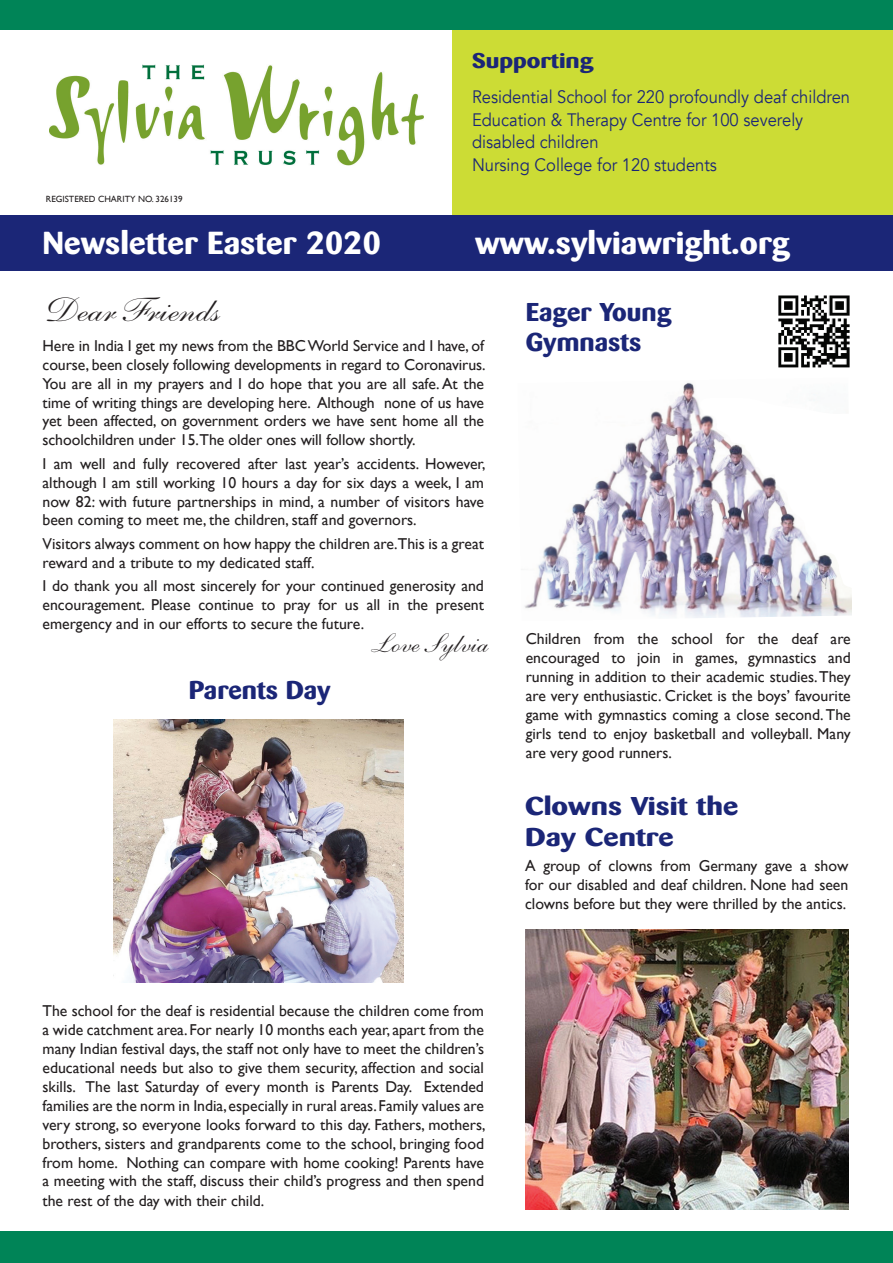
<style>
.page{position:relative;width:893px;height:1263px;background:#fff}
.page>*{position:absolute;margin:0;border:0;box-sizing:border-box;transform-origin:0 0}
.t1{font:33.9px "Shelley Andante Script";letter-spacing:-.005em;color:#231f20;scale:1.15 1}
.t2{font:700 31.5px "Barmeno";color:#fff;scale:1.1 1}
.t3{font:27px "Shelley Andante Script";color:#231f20;scale:1.05 1}
.t4{font:700 25.5px/30.6px "Barmeno";color:#1b2677;scale:1.1 1}
.t5{font:700 25.5px/30.6px "Barmeno";color:#1b2677;scale:1.25 1}
.t6{font:700 21px "Barmeno";color:#1b2677;scale:1.25 1}
.t7{font:18px/22.5px "Avenir";color:#1b2677;scale:.92 1}
.t8{font:15.75px/18.9px "Gill Sans";color:#231f20;text-align:justify}
.t9{font:9px "Gill Sans";color:#231f20}
</style>
<div class="page">
<div style="left:453px;top:14px;width:440px;height:214px;background:#ccdc35"></div>
<div style="left:0;top:216px;width:893px;height:55px;background:#1b2677"></div>
<div style="left:0;top:1231px;width:893px;height:32px;background:#008457"></div>
<div style="left:0;top:0;width:893px;height:30px;background:#008457"></div>
<img style="left:778px;top:295px;width:72px;height:73px">
<img style="left:49px;top:64px;width:375px;height:102px">
<img style="left:526px;top:930px;width:323px;height:279px">
<img style="left:113px;top:720px;width:291px;height:263px">
<img style="left:524px;top:382px;width:328px;height:236px">
<svg style="left:700px;top:397px;width:152px;height:193px"></svg>
<p class="t9" style="left:46px;top:194px;width:138px">REGISTERED CHARITY NO. 326139</p>
<h3 class="t6" style="left:472px;top:48px;width:99px">Supporting</h3>
<p class="t7" style="left:472px;top:86px;width:413px">Residential School for 220 profoundly deaf children Education &amp; Therapy Centre for 100 severely disabled children<br>Nursing College for 120 students</p>
<h2 class="t2" style="left:43px;top:224px;width:309px">Newsletter Easter 2020</h2>
<h2 class="t2" style="left:475px;top:224px;width:288px">www.sylviawright.org</h2>
<h1 class="t1" style="left:41px;top:291px;width:151px">Dear Friends</h1>
<p class="t8" style="left:43px;top:336px;width:445px">Here in India I get my news from the BBC World Service and I have, of course, been closely following developments in regard to Coronavirus.<br>You are all in my prayers and I do hope that you are all safe. At the time of writing things are developing here. Although none of us have yet been affected, on government orders we have sent home all the schoolchildren under 15.The older ones will follow shortly.</p>
<p class="t8" style="left:43px;top:454px;width:445px">I am well and fully recovered after last year’s accidents. However, although I am still working 10 hours a day for six days a week, I am now 82: with future partnerships in mind, a number of visitors have been coming to meet me, the children, staff and governors.</p>
<p class="t8" style="left:43px;top:534px;width:443px">Visitors always comment on how happy the children are.This is a great reward and a tribute to my dedicated staff.</p>
<p class="t8" style="left:43px;top:576px;width:443px">I do thank you all most sincerely for your continued generosity and encouragement. Please continue to pray for us all in the present emergency and in our efforts to secure the future.</p>
<h3 class="t3" style="left:368px;top:627px;width:112px">Love Sylvia</h3>
<h3 class="t4" style="left:189px;top:675px;width:131px">Parents Day</h3>
<h3 class="t4" style="left:526px;top:297px;width:134px">Eager Young<br>Gymnasts</h3>
<p class="t8" style="left:526px;top:629px;width:327px">Children from the school for the deaf are encouraged to join in games, gymnastics and running in addition to their academic studies. They are very enthusiastic. Cricket is the boys’ favourite game with gymnastics coming a close second. The girls tend to enjoy basketball and volleyball. Many are very good runners.</p>
<h3 class="t5" style="left:525px;top:791px;width:172px">Clowns Visit the<br>Day Centre</h3>
<p class="t8" style="left:525px;top:856px;width:325px">A group of clowns from Germany gave a show for our disabled and deaf children. None had seen clowns before but they were thrilled by the antics.</p>
<p class="t8" style="left:43px;top:1001px;width:445px">The school for the deaf is residential because the children come from a wide catchment area. For nearly 10 months each year, apart from the many Indian festival days, the staff not only have to meet the children’s educational needs but also to give them security, affection and social skills. The last Saturday of every month is Parents Day. Extended families are the norm in India, especially in rural areas. Family values are very strong, so everyone looks forward to this day. Fathers, mothers, brothers, sisters and grandparents come to the school, bringing food from home. Nothing can compare with home cooking! Parents have a meeting with the staff, discuss their child’s progress and then spend the rest of the day with their child.</p>
</div>
